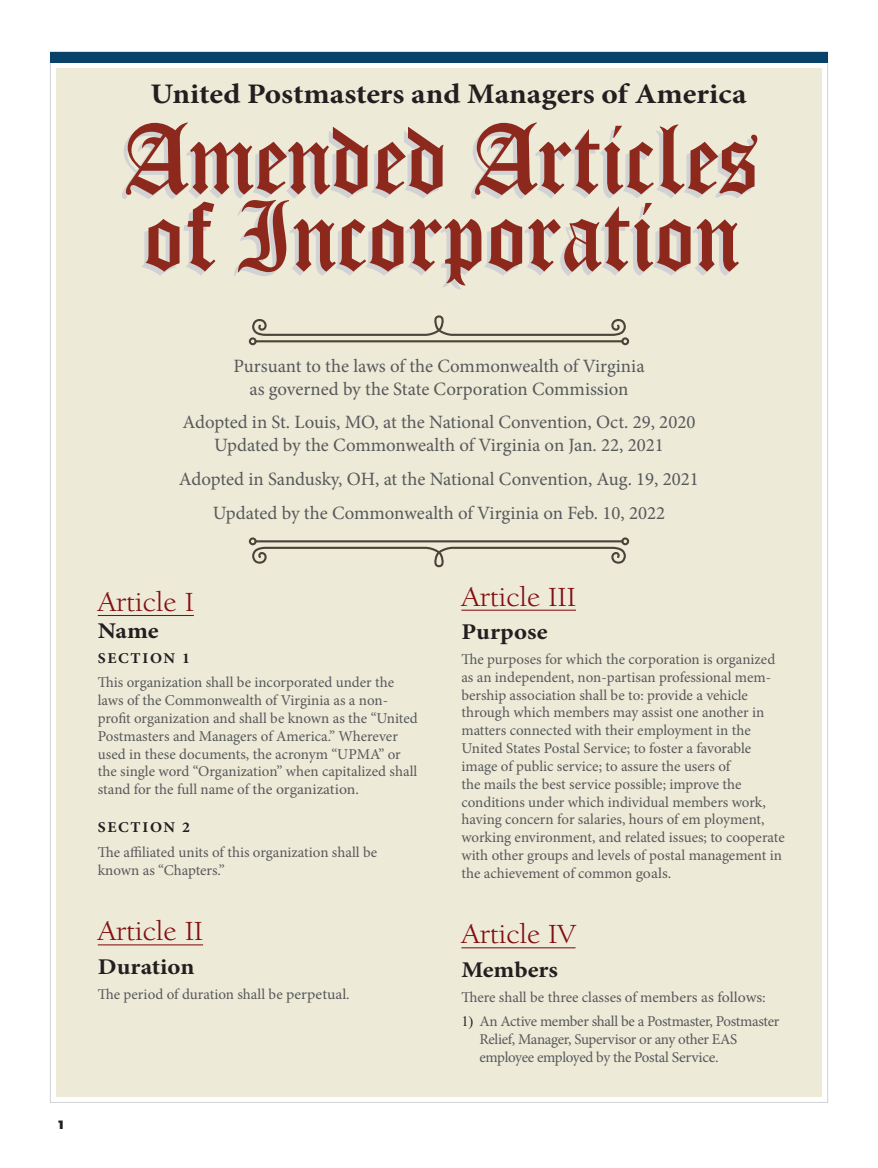
<style>
.page{position:relative;width:878px;height:1168px;background:#fff}
.page>*{position:absolute;margin:0;border:0;box-sizing:border-box;transform-origin:0 0}
.t1{font:108.3px "Cloister Black BT";color:#8d281d}
.Heading_2{font:28.5px "ITC Berkeley Old Style Book";color:#840f12;scale:1.1 1}
.Heading_3{font:700 28.35px "Minion Pro";letter-spacing:-.005em;color:#231f20;scale:1.1 1}
.Heading_3-2{font:700 22.5px "Minion Pro";color:#231f20;scale:1.1 1}
.t2{font:18.75px/22.5px "Minion Pro";letter-spacing:-.005em;color:#57585a;text-align:center}
.Body_Text{font:15px/17.9px "Minion Pro";letter-spacing:-.005em;color:#57585a}
.Body_Text-2{font:15px/17.9px "Minion Pro";letter-spacing:-.025em;color:#57585a}
.Heading_4{font:700 15px "Minion Pro";letter-spacing:.105em;color:#231f20;scale:1.05 1}
.t3{font:900 12px "Montserrat";color:#231f20}
.s1{font-family:"Times New Roman";font-size:14.25px;color:#231f20}
</style>
<div class="page">
<div style="left:56px;top:68px;width:765px;height:1028px;background:#edead8"></div>
<div style="left:51px;top:52px;width:777px;height:11px;background:#084269"></div>
<hr style="left:98px;top:615px;width:96px;height:1px;background:#840f12">
<hr style="left:98px;top:944px;width:105px;height:1px;background:#840f12">
<hr style="left:461px;top:610px;width:115px;height:1px;background:#840f12">
<hr style="left:461px;top:947px;width:114px;height:1px;background:#840f12">
<svg style="left:249px;top:315px;width:380px;height:30px"></svg>
<svg style="left:249px;top:537px;width:380px;height:30px"></svg>
<p class="t3" style="left:59px;top:1116px;width:7px">1</p>
<p class="Heading_3" style="left:151px;top:74px;width:543px">United Postmasters and Managers of America</p>
<p class="t1" style="left:124px;top:93px;width:636px">Amended Articles</p>
<p class="t1" style="left:143px;top:170px;width:598px">of Incorporation</p>
<p class="t2" style="left:233px;top:355px;width:412px">Pursuant to the laws of the Commonwealth of Virginia as governed by the State Corporation Commission</p>
<p class="t2" style="left:182px;top:411px;width:514px">Adopted in St. Louis, MO, at the National Convention, Oct. 29, 2020<br>Updated by the Commonwealth of Virginia on Jan. 22, 2021</p>
<p class="t2" style="left:179px;top:468px;width:521px">Adopted in Sandusky, OH, at the National Convention, Aug. 19, 2021</p>
<p class="t2" style="left:213px;top:501px;width:454px">Updated by the Commonwealth of Virginia on Feb. 10, 2022</p>
<p class="Heading_2" style="left:98px;top:585px;width:89px">Article I</p>
<p class="Heading_3-2" style="left:98px;top:615px;width:57px">Name</p>
<p class="Heading_4" style="left:98px;top:647px;width:89px">SECTION 1</p>
<p class="Body_Text" style="left:98px;top:674px;width:321px">This organization shall be incorporated under the laws of the Commonwealth of Virginia as a non&shy;profit organization and shall be known as the “United Postmasters and Managers of America.” Wherever used in these documents, the acronym “UPMA” or the single word “Organization” when capitalized shall stand for the full name of the organization.</p>
<p class="Heading_4" style="left:98px;top:817px;width:89px">SECTION 2</p>
<p class="Body_Text" style="left:98px;top:843px;width:281px">The affiliated units of this organization shall be known as “Chapters.”</p>
<p class="Heading_2" style="left:98px;top:914px;width:97px">Article II</p>
<p class="Heading_3-2" style="left:98px;top:951px;width:89px">Duration</p>
<p class="Body_Text" style="left:98px;top:985px;width:253px">The period of duration shall be perpetual.</p>
<p class="Heading_2" style="left:461px;top:580px;width:106px">Article III</p>
<p class="Heading_3-2" style="left:461px;top:616px;width:80px">Purpose</p>
<p class="Body_Text" style="left:461px;top:650px;width:325px">The purposes for which the corporation is organized as an independent, non-partisan professional mem&shy;bership association shall be to: provide a vehicle through which members may assist one another in matters connected with their employment in the United States Postal Service; to foster a favorable image of public service; to assure the users of<br>the mails the best service possible; improve the conditions under which individual members work, having concern for salaries, hours of em ployment, working environment, and related issues; to cooperate with other groups and levels of postal management in the achievement of common goals.</p>
<p class="Heading_2" style="left:461px;top:917px;width:105px">Article IV</p>
<p class="Heading_3-2" style="left:461px;top:954px;width:89px">Members</p>
<p class="Body_Text" style="left:461px;top:988px;width:306px">There shall be three classes of members as follows:</p>
<p class="Body_Text-2" style="left:479px;top:1012px;width:301px;text-indent:-18px"><span class="s1">1)</span> An Active member shall be a Postmaster, Postmaster<br>Relief, Manager, Supervisor or any other EAS employee employed by the Postal Service.</p>
</div>
